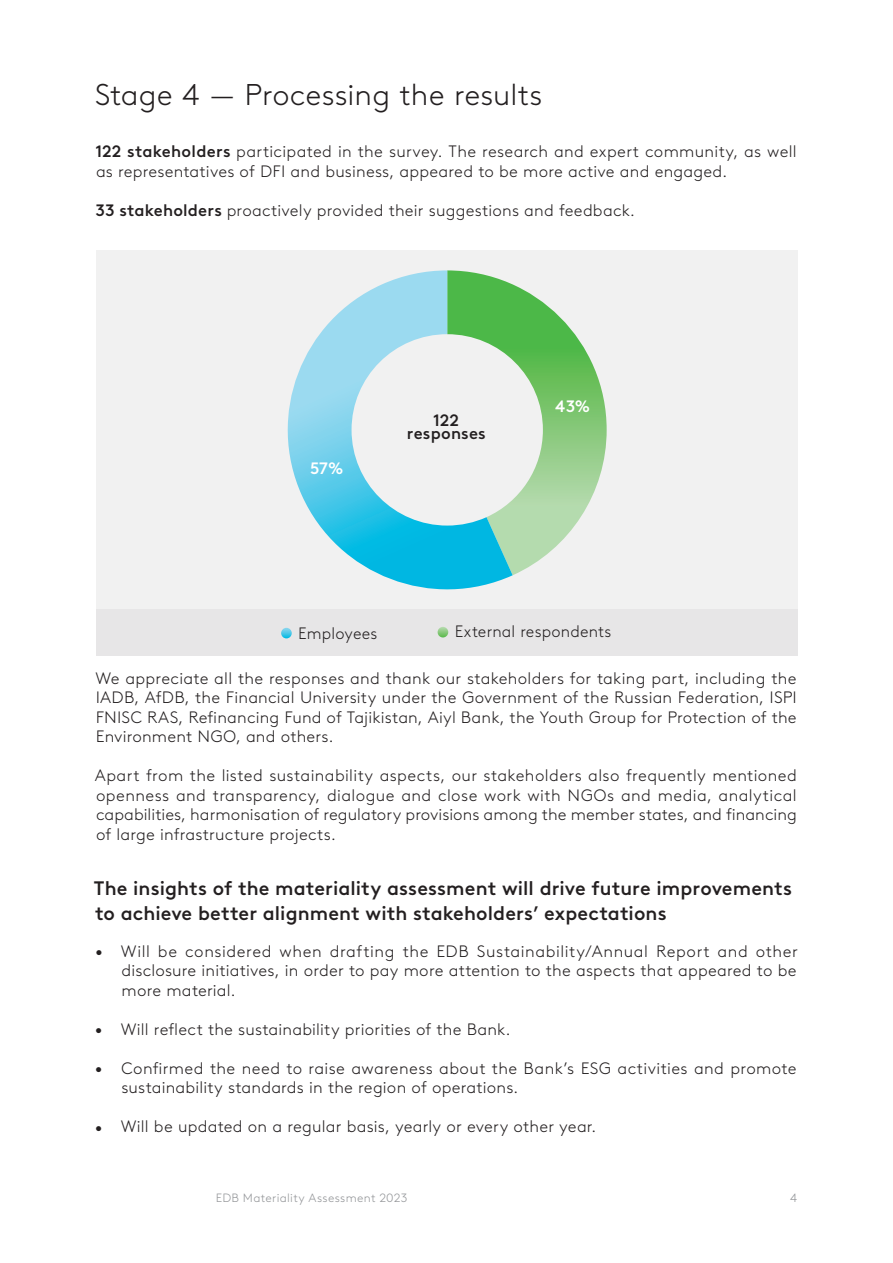
<style>
.page{position:relative;width:893px;height:1263px;background:#fff}
.page>*{position:absolute;margin:0;border:0;box-sizing:border-box;transform-origin:0 0}
.t1{font:300 30px "Brown LL Cyr";letter-spacing:.005em;color:#231f20}
.t2{font:500 19.5px/25.5px "Brown LL Cyr";letter-spacing:.005em;color:#231f20}
.t3{font:300 16.5px/19.5px "Brown LL Cyr";letter-spacing:.015em;color:#231f20;text-align:justify}
.t4{font:500 16.5px/13.5px "Brown LL Cyr";letter-spacing:.015em;color:#231f20;text-align:center}
.t5{font:500 16.5px "Brown LL Cyr";color:#fff}
.t6{font:300 12px "Brown LL Cyr";letter-spacing:.025em;color:#939598}
.s1{font-weight:500}
.s2{font-size:10.5px}
</style>
<div class="page">
<div style="left:96px;top:607px;width:701px;height:49px;background:#e7e6e7"></div>
<div style="left:96px;top:250px;width:701px;height:358px;background:#f1f1f1"></div>
<svg style="left:438px;top:627px;width:10px;height:10px"></svg>
<svg style="left:281px;top:628px;width:11px;height:10px"></svg>
<svg style="left:513px;top:284px;width:94px;height:291px"></svg>
<svg style="left:266px;top:270px;width:247px;height:339px"></svg>
<h1 class="t1" style="left:95px;top:77px;width:449px">Stage 4 — Processing the results</h1>
<p class="t3" style="left:96px;top:142px;width:703px"><span class="s1">122 stakeholders</span> participated in the survey. The research and expert community, as well as representatives of DFI and business, appeared to be more active and engaged.</p>
<p class="t3" style="left:95px;top:200px;width:541px"><span class="s1">33 stakeholders</span> proactively provided their suggestions and feedback.</p>
<p class="t5" style="left:310px;top:458px;width:35px">57%</p>
<p class="t4" style="left:407px;top:413px;width:80px">122 responses</p>
<p class="t5" style="left:555px;top:396px;width:36px">43%</p>
<p class="t3" style="left:298px;top:623px;width:81px">Employees</p>
<p class="t3" style="left:455px;top:622px;width:158px">External respondents</p>
<p class="t3" style="left:95px;top:668px;width:703px">We appreciate all the responses and thank our stakeholders for taking part, including the IADB, AfDB, the Financial University under the Government of the Russian Federation, ISPI FNISC RAS, Refinancing Fund of Tajikistan, Aiyl Bank, the Youth Group for Protection of the Environment NGO, and others.</p>
<p class="t3" style="left:95px;top:766px;width:703px">Apart from the listed sustainability aspects, our stakeholders also frequently mentioned openness and transparency, dialogue and close work with NGOs and media, analytical capabilities, harmonisation of regulatory provisions among the member states, and financing of large infrastructure projects.</p>
<p class="t2" style="left:94px;top:875px;width:699px">The insights of the materiality assessment will drive future improvements to achieve better alignment with stakeholders’ expectations</p>
<p class="t3" style="left:122px;top:941px;width:678px;text-indent:-26px"><span class="s2">•</span> Will be considered when drafting the EDB Sustainability/Annual Report and other disclosure initiatives, in order to pay more attention to the aspects that appeared to be more material.</p>
<p class="t3" style="left:95px;top:1019px;width:416px"><span class="s2">•</span> Will reflect the sustainability priorities of the Bank.</p>
<p class="t3" style="left:121px;top:1058px;width:677px;text-indent:-26px"><span class="s2">•</span> Confirmed the need to raise awareness about the Bank’s ESG activities and promote sustainability standards in the region of operations.</p>
<p class="t3" style="left:95px;top:1117px;width:502px"><span class="s2">•</span> Will be updated on a regular basis, yearly or every other year.</p>
<p class="t6" style="left:216px;top:1191px;width:193px">EDB Materiality Assessment 2023</p>
<p class="t6" style="left:790px;top:1191px;width:9px">4</p>
</div>
